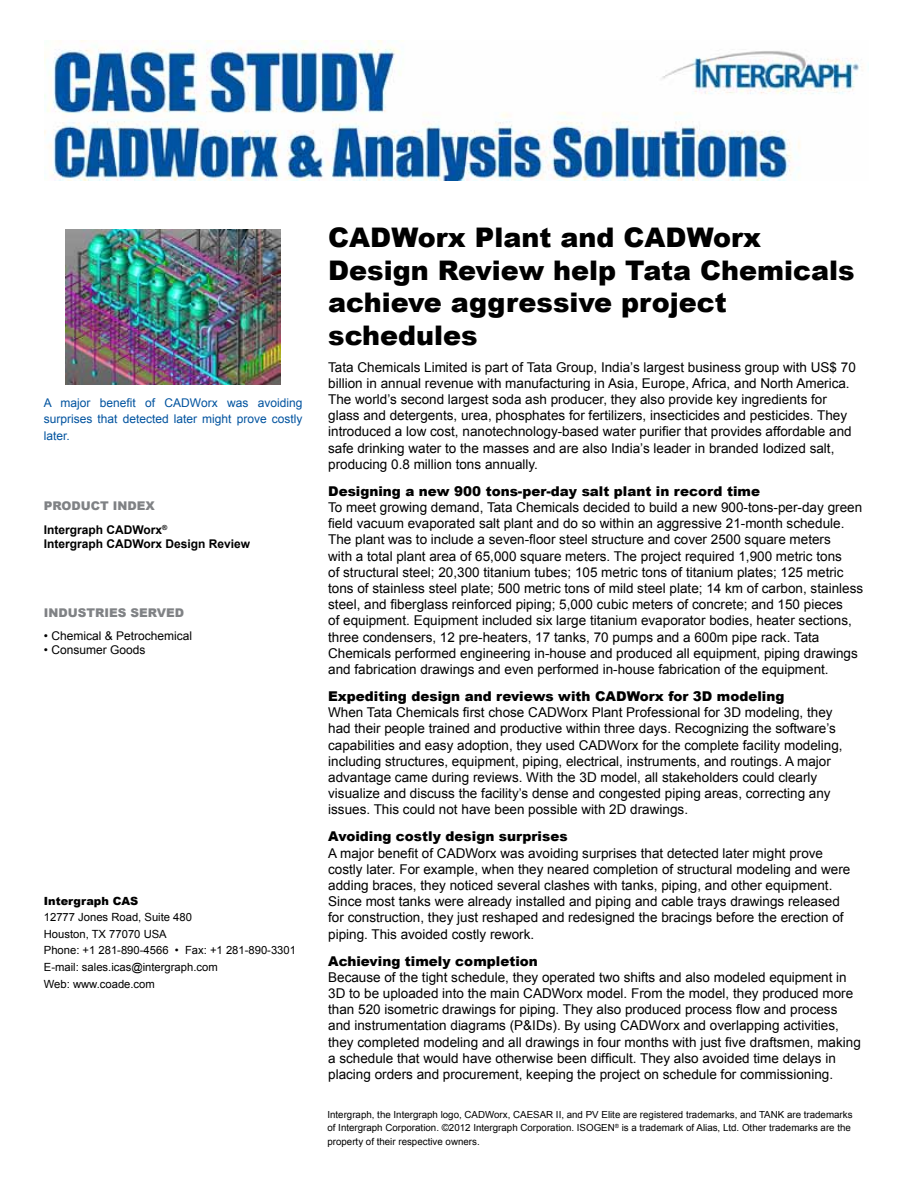
<style>
.page{position:relative;width:918px;height:1188px;background:#fff}
.page>*{position:absolute;margin:0;border:0;box-sizing:border-box;transform-origin:0 0}
.t1{font:900 27px/32.4px "Arial";color:#000}
.t2{font:13.5px/16.2px "Arial";color:#000}
.t3{font:900 13.5px "Arial";color:#000}
.t4{font:12px/16.5px "Arial";color:#00539f;text-align:justify}
.t5{font:700 12px/23.4px "Arial";color:#000}
.t6{font:12px "Arial";color:#000}
.t7{font:900 12px "Arial";color:#808285}
.t8{font:11.25px/16.5px "Arial";color:#000}
.t9{font:900 11.25px "Arial";color:#000}
.t10{font:9.75px/13.5px "Arial";color:#000}
.s1{font-weight:900;color:#808285}
</style>
<div class="page">
<img style="left:44px;top:40px;width:825px;height:141px">
<img style="left:65px;top:230px;width:216px;height:155px">
<p class="t4" style="left:44px;top:395px;width:260px">A major benefit of CADWorx was avoiding surprises that detected later might prove costly later.</p>
<p class="t5" style="left:44px;top:495px;width:125px"><span class="s1">PRODUCT INDEX<br></span>Intergraph CADWorx<sup>®</sup></p>
<p class="t5" style="left:44px;top:533px;width:208px">Intergraph CADWorx Design Review</p>
<p class="t7" style="left:44px;top:604px;width:142px">INDUSTRIES SERVED</p>
<p class="t6" style="left:44px;top:628px;width:150px">• Chemical &amp; Petrochemical</p>
<p class="t6" style="left:44px;top:642px;width:103px">• Consumer Goods</p>
<p class="t9" style="left:44px;top:893px;width:96px">Intergraph CAS</p>
<p class="t8" style="left:44px;top:909px;width:254px">12777 Jones Road, Suite 480<br>Houston, TX 77070 USA<br>Phone: +1 281-890-4566 • Fax: +1 281-890-3301<br>E-mail: sales.icas@intergraph.com<br>Web: www.coade.com</p>
<h1 class="t1" style="left:328px;top:221px;width:528px">CADWorx Plant and CADWorx<br>Design Review help Tata Chemicals achieve aggressive project schedules</h1>
<p class="t2" style="left:328px;top:359px;width:529px">Tata Chemicals Limited is part of Tata Group, India’s largest business group with US$ 70 billion in annual revenue with manufacturing in Asia, Europe, Africa, and North America.<br>The world’s second largest soda ash producer, they also provide key ingredients for glass and detergents, urea, phosphates for fertilizers, insecticides and pesticides. They introduced a low cost, nanotechnology-based water purifier that provides affordable and safe drinking water to the masses and are also India’s leader in branded Iodized salt, producing 0.8 million tons annually.</p>
<p class="t3" style="left:328px;top:481px;width:433px">Designing a new 900 tons-per-day salt plant in record time</p>
<p class="t2" style="left:328px;top:499px;width:536px">To meet growing demand, Tata Chemicals decided to build a new 900-tons-per-day green field vacuum evaporated salt plant and do so within an aggressive 21-month schedule.<br>The plant was to include a seven-floor steel structure and cover 2500 square meters<br>with a total plant area of 65,000 square meters. The project required 1,900 metric tons<br>of structural steel; 20,300 titanium tubes; 105 metric tons of titanium plates; 125 metric tons of stainless steel plate; 500 metric tons of mild steel plate; 14 km of carbon, stainless steel, and fiberglass reinforced piping; 5,000 cubic meters of concrete; and 150 pieces<br>of equipment. Equipment included six large titanium evaporator bodies, heater sections, three condensers, 12 pre-heaters, 17 tanks, 70 pumps and a 600m pipe rack. Tata Chemicals performed engineering in-house and produced all equipment, piping drawings and fabrication drawings and even performed in-house fabrication of the equipment.</p>
<p class="t3" style="left:328px;top:686px;width:458px">Expediting design and reviews with CADWorx for 3D modeling</p>
<p class="t2" style="left:328px;top:705px;width:516px">When Tata Chemicals first chose CADWorx Plant Professional for 3D modeling, they had their people trained and productive within three days. Recognizing the software’s capabilities and easy adoption, they used CADWorx for the complete facility modeling, including structures, equipment, piping, electrical, instruments, and routings. A major advantage came during reviews. With the 3D model, all stakeholders could clearly visualize and discuss the facility’s dense and congested piping areas, correcting any issues. This could not have been possible with 2D drawings.</p>
<p class="t3" style="left:328px;top:827px;width:241px">Avoiding costly design surprises</p>
<p class="t2" style="left:328px;top:845px;width:524px">A major benefit of CADWorx was avoiding surprises that detected later might prove costly later. For example, when they neared completion of structural modeling and were adding braces, they noticed several clashes with tanks, piping, and other equipment.<br>Since most tanks were already installed and piping and cable trays drawings released for construction, they just reshaped and redesigned the bracings before the erection of piping. This avoided costly rework.</p>
<p class="t3" style="left:328px;top:951px;width:211px">Achieving timely completion</p>
<p class="t2" style="left:328px;top:969px;width:534px">Because of the tight schedule, they operated two shifts and also modeled equipment in 3D to be uploaded into the main CADWorx model. From the model, they produced more than 520 isometric drawings for piping. They also produced process flow and process and instrumentation diagrams (P&amp;IDs). By using CADWorx and overlapping activities, they completed modeling and all drawings in four months with just five draftsmen, making a schedule that would have otherwise been difficult. They also avoided time delays in placing orders and procurement, keeping the project on schedule for commissioning.</p>
<p class="t10" style="left:327px;top:1108px;width:527px">Intergraph, the Intergraph logo, CADWorx, CAESAR II, and PV Elite are registered trademarks, and TANK are trademarks of Intergraph Corporation. ©2012 Intergraph Corporation. ISOGEN<sup>®</sup> is a trademark of Alias, Ltd. Other trademarks are the property of their respective owners.</p>
</div>
